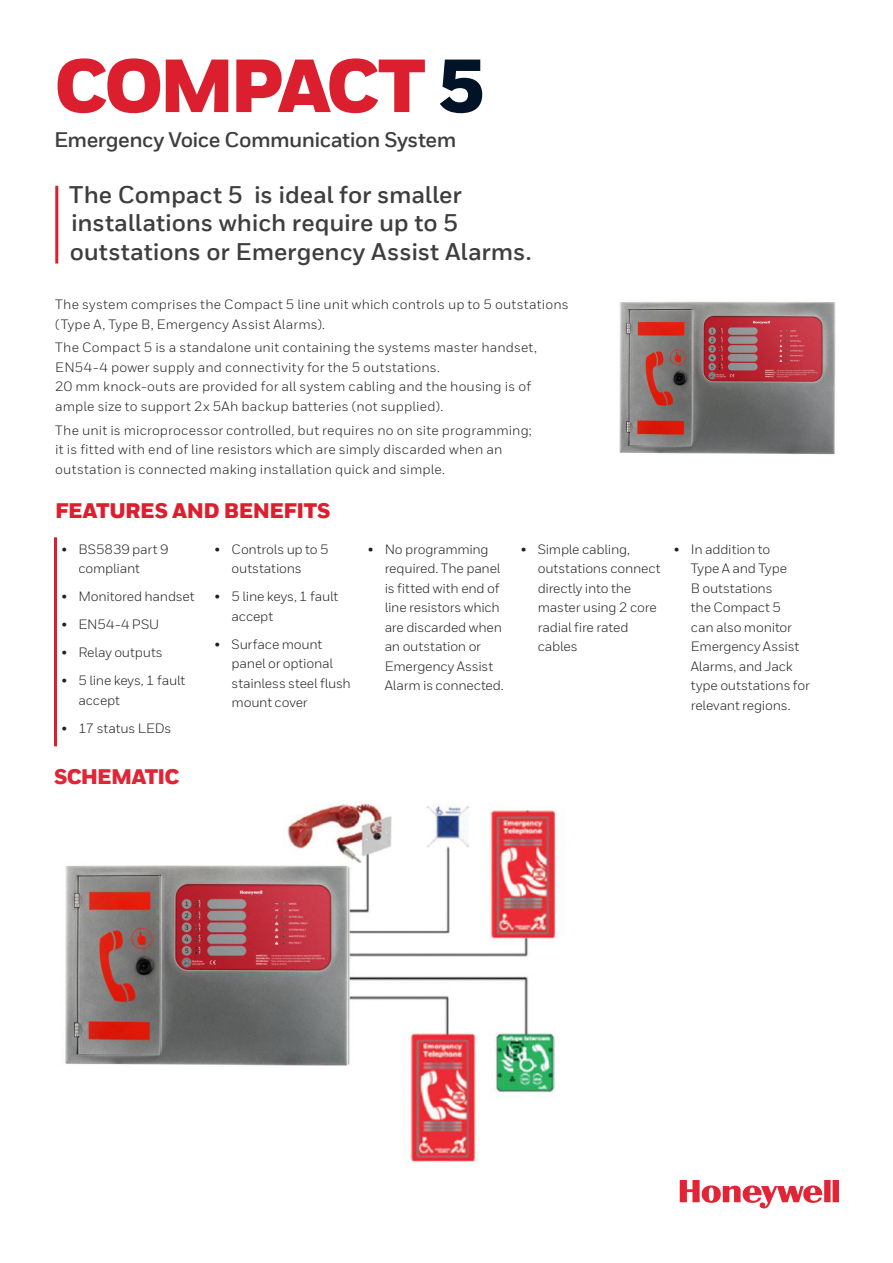
<style>
.page{position:relative;width:893px;height:1263px;background:#fff}
.page>*{position:absolute;margin:0;border:0;box-sizing:border-box;transform-origin:0 0}
._01_Cover__Heading_A{font:900 75px "Honeywell Sans";letter-spacing:-.06em;color:#dc1f2e}
.t1{font:700 24px/28.5px "Honeywell Sans TT";letter-spacing:-.005em;color:#3e3e3f}
._02_Cover__Subtitle{font:700 21px "Honeywell Sans TT";letter-spacing:-.025em;color:#3e3e3f}
._07_Inside__Intro_He{font:900 21px "Honeywell Sans TT";letter-spacing:-.02em;color:#dc1f2e}
._09_Inside__Body_Hea{font:900 21px "Honeywell Sans TT";letter-spacing:-.04em;color:#e22536}
.t2{font:13.5px/19.5px "Honeywell Sans TT";color:#231f20}
.s1{color:#001327}
</style>
<div class="page">
<img style="left:619px;top:301px;width:217px;height:154px">
<svg style="left:680px;top:1180px;width:159px;height:29px"></svg>
<hr style="left:55px;top:186px;width:3px;height:78px;background:#dc1f2e">
<img style="left:65px;top:803px;width:492px;height:360px">
<hr style="left:54px;top:537px;width:3px;height:209px;background:#dc1f2e">
<p class="_01_Cover__Heading_A" style="left:54px;top:40px;width:432px">COMPACT <span class="s1">5</span></p>
<p class="_02_Cover__Subtitle" style="left:54px;top:127px;width:404px">Emergency Voice Communication System</p>
<p class="t1" style="left:69px;top:181px;width:464px">The Compact 5 is ideal for smaller installations which require up to 5 outstations or Emergency Assist Alarms.</p>
<p class="t2" style="left:55px;top:295px;width:515px">The system comprises the Compact 5 line unit which controls up to 5 outstations (Type A, Type B, Emergency Assist Alarms).</p>
<p class="t2" style="left:55px;top:338px;width:483px">The Compact 5 is a standalone unit containing the systems master handset, EN54-4 power supply and connectivity for the 5 outstations.<br>20 mm knock-outs are provided for all system cabling and the housing is of ample size to support 2x 5Ah backup batteries (not supplied).</p>
<p class="t2" style="left:55px;top:420px;width:478px">The unit is microprocessor controlled, but requires no on site programming; it is fitted with end of line resistors which are simply discarded when an outstation is connected making installation quick and simple.</p>
<p class="_07_Inside__Intro_He" style="left:55px;top:498px;width:277px">FEATURES AND BENEFITS</p>
<p class="t2" style="left:79px;top:539px;width:91px;text-indent:-17px">• BS5839 part 9 compliant</p>
<p class="t2" style="left:62px;top:587px;width:135px">• Monitored handset</p>
<p class="t2" style="left:62px;top:615px;width:99px">• EN54-4 PSU</p>
<p class="t2" style="left:62px;top:643px;width:103px">• Relay outputs</p>
<p class="t2" style="left:79px;top:671px;width:108px;text-indent:-17px">• 5 line keys, 1 fault accept</p>
<p class="t2" style="left:62px;top:718px;width:111px">• 17 status LEDs</p>
<p class="t2" style="left:232px;top:539px;width:98px;text-indent:-17px">• Controls up to 5 outstations</p>
<p class="t2" style="left:232px;top:587px;width:108px;text-indent:-17px">• 5 line keys, 1 fault accept</p>
<p class="t2" style="left:232px;top:634px;width:121px;text-indent:-17px">• Surface mount panel or optional stainless steel flush mount cover</p>
<p class="_09_Inside__Body_Hea" style="left:54px;top:763px;width:127px">SCHEMATIC</p>
<p class="t2" style="left:385px;top:539px;width:121px;text-indent:-17px">• No programming required. The panel is fitted with end of line resistors which are discarded when an outstation or<br>Emergency Assist<br>Alarm is connected.</p>
<p class="t2" style="left:538px;top:539px;width:124px;text-indent:-17px">• Simple cabling, outstations connect directly into the master using 2 core radial fire rated cables</p>
<p class="t2" style="left:691px;top:539px;width:121px;text-indent:-17px">• In addition to<br>Type A and Type<br>B outstations<br>the Compact 5<br>can also monitor<br>Emergency Assist<br>Alarms, and Jack type outstations for relevant regions.</p>
</div>
